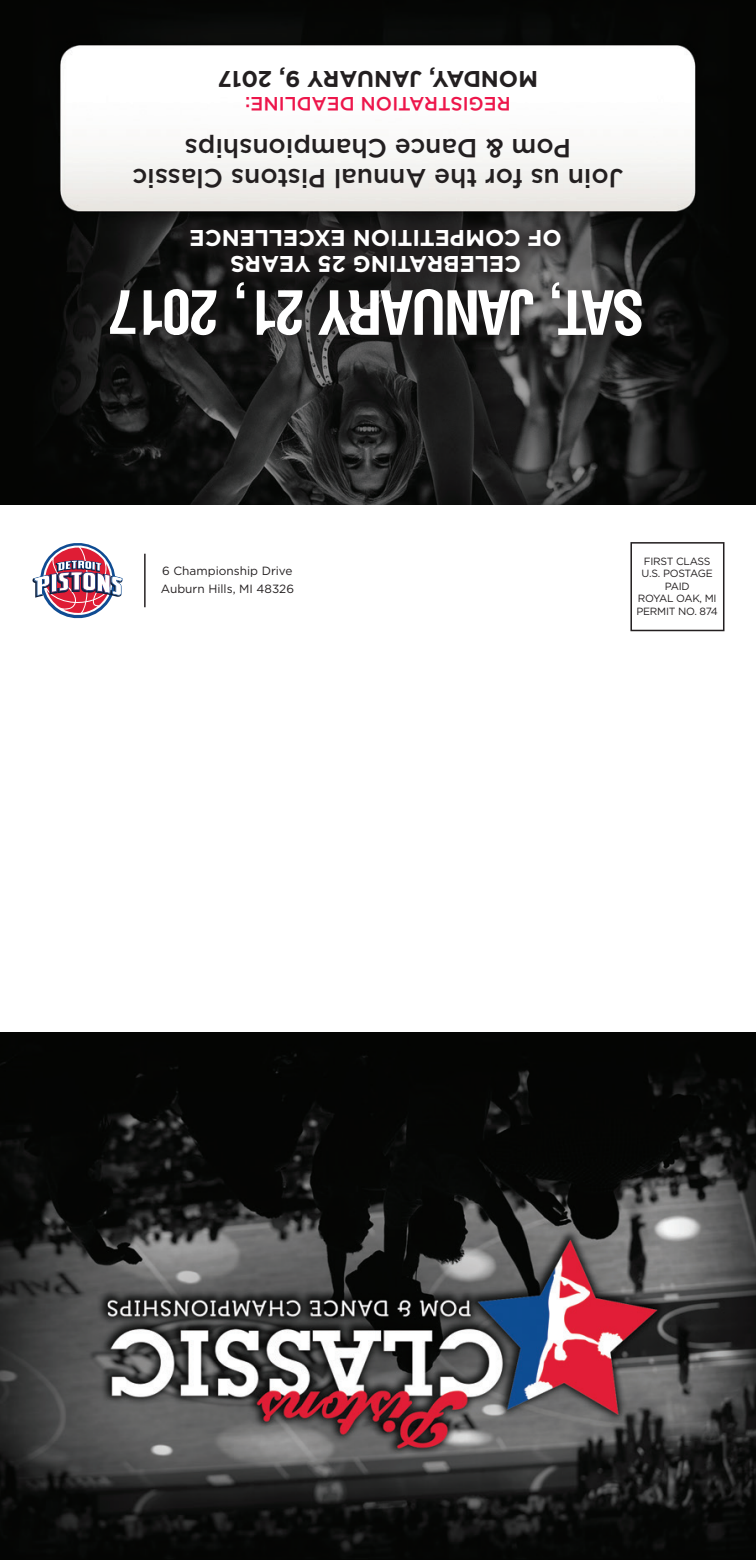
<style>
.page{position:relative;width:756px;height:1560px;background:#fff}
.page>*{position:absolute;margin:0;border:0;box-sizing:border-box;transform-origin:0 0}
.t1{font:700 59.5px "Arena Condensed";letter-spacing:-.05em;color:#fff}
.t2{font:500 26.25px "Gotham";color:#231f20}
.t3{font:700 22.75px "Gotham";color:#fff}
.t4{font:700 22.75px "Gotham";color:#231f20}
.t5{font:500 19.25px "Gotham";color:#ed164b}
.t6{font:11.9px "Gotham";color:#231f20}
.t7{font:10.5px "Gotham";letter-spacing:-.025em;color:#231f20}
</style>
<div class="page">
<img style="left:0;top:1032px;width:756px;height:527px">
<img style="left:0;top:0;width:756px;height:504px">
<div style="left:174px;top:213px;width:402px;height:76px;background:#231f20;opacity:.75"></div>
<div style="left:93px;top:266px;width:566px;height:87px;background:#231f20;opacity:.75"></div>
<svg style="left:32px;top:543px;width:91px;height:76px"></svg>
<hr style="left:144px;top:553px;width:2px;height:54px;background:#231f20">
<div style="left:630px;top:542px;width:95px;height:89px;border:2px solid #231f20"></div>
<p class="t4" style="left:538px;top:92px;width:322px;rotate:-180deg">MONDAY, JANUARY 9, 2017</p>
<p class="t5" style="left:511px;top:115px;width:267px;rotate:-180deg">REGISTRATION DEADLINE:</p>
<p class="t2" style="left:571px;top:163px;width:388px;rotate:-180deg">Pom &amp; Dance Championships</p>
<p class="t2" style="left:624px;top:193px;width:493px;rotate:-180deg">Join us for the Annual Pistons Classic</p>
<p class="t3" style="left:562px;top:251px;width:374px;rotate:-180deg">OF COMPETITION EXCELLENCE</p>
<p class="t1" style="left:644px;top:341px;width:539px;rotate:-180deg">SAT, JANUARY 21, 2017</p>
<p class="t3" style="left:521px;top:278px;width:293px;rotate:-180deg">CELEBRATING 25 YEARS</p>
<p class="t6" style="left:162px;top:564px;width:132px">6 Championship Drive</p>
<p class="t6" style="left:161px;top:582px;width:135px">Auburn Hills, MI 48326</p>
<p class="t7" style="left:644px;top:555px;width:68px">FIRST CLASS</p>
<p class="t7" style="left:642px;top:567px;width:73px">U.S. POSTAGE</p>
<p class="t7" style="left:665px;top:580px;width:26px">PAID</p>
<p class="t7" style="left:638px;top:592px;width:80px">ROYAL OAK, MI</p>
<p class="t7" style="left:636px;top:605px;width:83px">PERMIT NO. 874</p>
</div>
